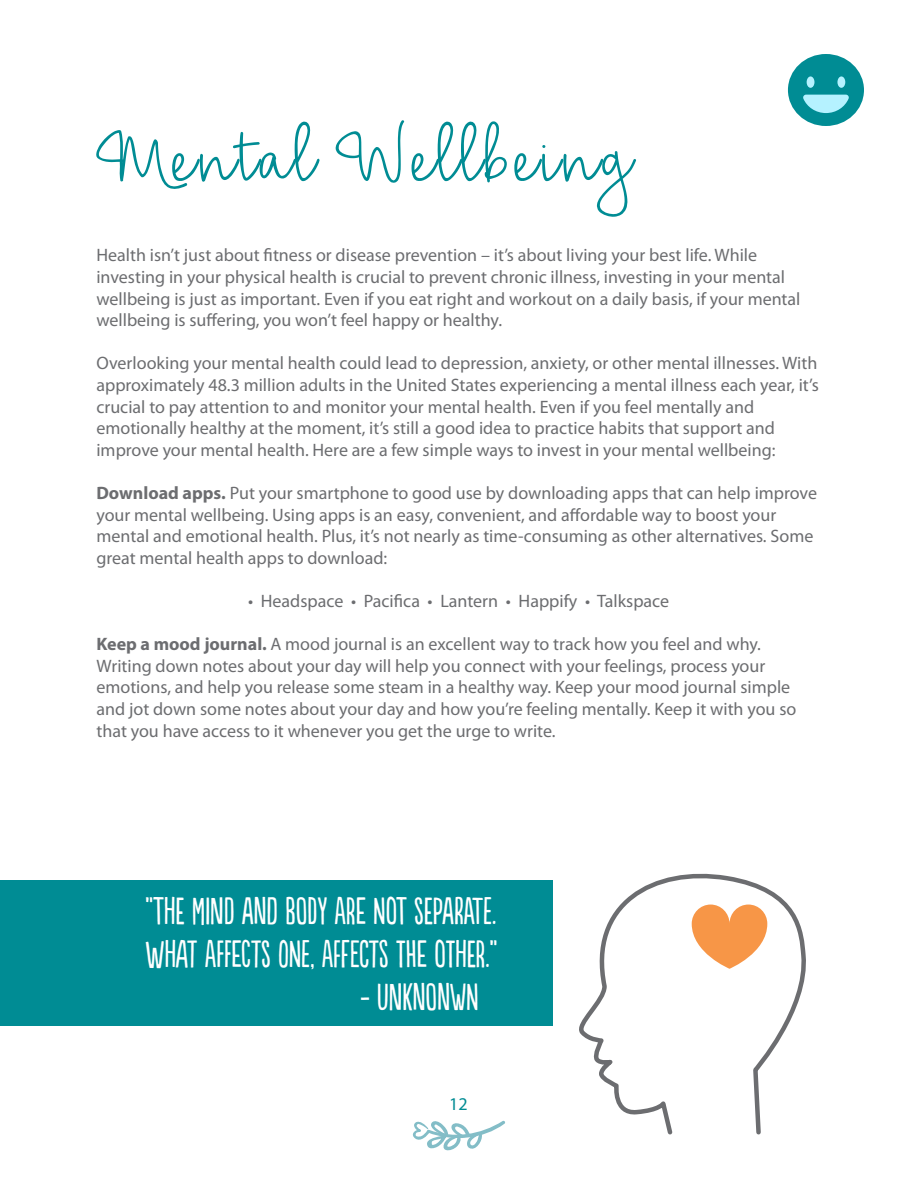
<style>
.page{position:relative;width:918px;height:1188px;background:#fff}
.page>*{position:absolute;margin:0;border:0;box-sizing:border-box;transform-origin:0 0}
.t1{font:300 109.5px "Hickory Jack";letter-spacing:.025em;color:#008c94}
.t2{font:36px "Populaire";color:#fff}
.t3{font:18px/21.6px "Myriad Pro";color:#6c6d70}
.t4{font:18px "Myriad Pro";color:#008c94}
.s1{font-weight:700}
</style>
<div class="page">
<div style="left:0;top:880px;width:553px;height:145px;background:#008c94"></div>
<svg style="left:579px;top:873px;width:227px;height:262px"></svg>
<svg style="left:692px;top:905px;width:75px;height:64px"></svg>
<div style="left:788px;top:54px;width:76px;height:72px;background:#008c94;border-radius:50%"></div>
<svg style="left:803px;top:95px;width:46px;height:18px"></svg>
<div style="left:807px;top:76px;width:7px;height:12px;background:#b5f2ff;border-radius:50%"></div>
<div style="left:837px;top:76px;width:8px;height:12px;background:#b5f2ff;border-radius:50%"></div>
<svg style="left:412px;top:1120px;width:93px;height:31px"></svg>
<p class="t1" style="left:96px;top:104px;width:536px">Mental Wellbeing</p>
<p class="t3" style="left:96px;top:244px;width:662px">Health isn’t just about fitness or disease prevention – it’s about living your best life. While</p>
<p class="t3" style="left:96px;top:266px;width:706px">investing in your physical health is crucial to prevent chronic illness, investing in your mental wellbeing is just as important. Even if you eat right and workout on a daily basis, if your mental wellbeing is suffering, you won’t feel happy or healthy.</p>
<p class="t3" style="left:96px;top:352px;width:724px;text-align:justify">Overlooking your mental health could lead to depression, anxiety, or other mental illnesses. With approximately 48.3 million adults in the United States experiencing a mental illness each year, it’s crucial to pay attention to and monitor your mental health. Even if you feel mentally and</p>
<p class="t3" style="left:96px;top:417px;width:680px">emotionally healthy at the moment, it’s still a good idea to practice habits that support and</p>
<p class="t3" style="left:96px;top:439px;width:681px">improve your mental health. Here are a few simple ways to invest in your mental wellbeing:</p>
<p class="t3" style="left:96px;top:482px;width:722px"><span class="s1">Download apps.</span> Put your smartphone to good use by downloading apps that can help improve your mental wellbeing. Using apps is an easy, convenient, and affordable way to boost your mental and emotional health. Plus, it’s not nearly as time-consuming as other alternatives. Some great mental health apps to download:</p>
<p class="t3" style="left:248px;top:590px;width:423px">• Headspace • Pacifica • Lantern • Happify • Talkspace</p>
<p class="t3" style="left:96px;top:633px;width:666px"><span class="s1">Keep a mood journal.</span> A mood journal is an excellent way to track how you feel and why.</p>
<p class="t3" style="left:96px;top:655px;width:670px">Writing down notes about your day will help you connect with your feelings, process your</p>
<p class="t3" style="left:96px;top:676px;width:701px">emotions, and help you release some steam in a healthy way. Keep your mood journal simple and jot down some notes about your day and how you’re feeling mentally. Keep it with you so that you have access to it whenever you get the urge to write.</p>
<p class="t2" style="left:146px;top:891px;width:352px">“THE MIND AND BODY ARE NOT SEPARATE.</p>
<p class="t2" style="left:146px;top:935px;width:354px">WHAT AFFECTS ONE, AFFECTS THE OTHER.”</p>
<p class="t2" style="left:360px;top:977px;width:120px">- UNKNONWN</p>
<p class="t4" style="left:449px;top:1093px;width:20px">12</p>
</div>
